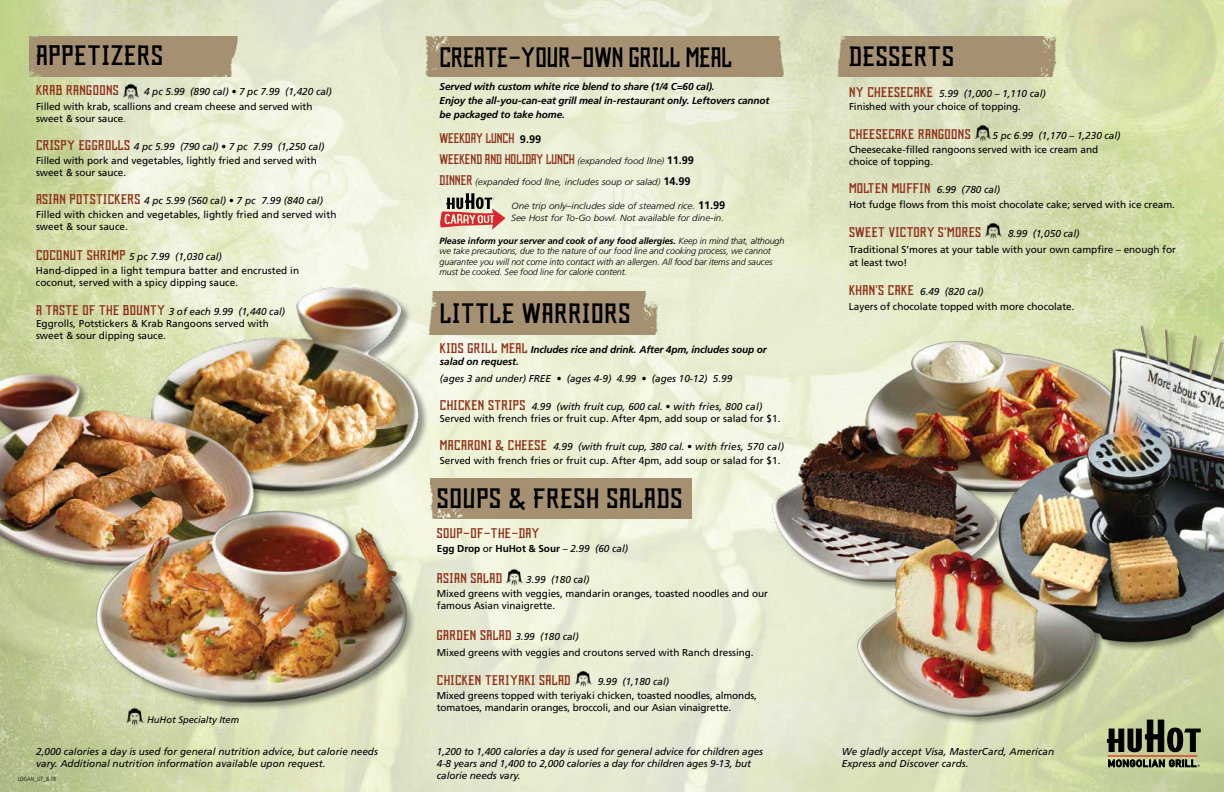
<style>
.page{position:relative;width:1224px;height:792px;background:#fff}
.page>*{position:absolute;margin:0;border:0;box-sizing:border-box;transform-origin:0 0}
.t1{font:28px "Omar";letter-spacing:.025em;color:#000;scale:1.1 1}
.t2{font:28px "Omar";color:#000}
.t3{font:14px "Omar";letter-spacing:.025em;color:#8f331c;scale:1.1 1}
.t4{font:14px/21px "Omar";color:#8f331c}
.t5{font:10px/12px "Frutiger LT Std";letter-spacing:-.005em;color:#000}
.t6{font:italic 10px/12px "Frutiger LT Std";letter-spacing:-.005em;color:#000}
.t7{font:italic 700 10px/14px "Frutiger LT Std";letter-spacing:-.01em;color:#000}
.t8{font:700 10px "Frutiger LT Std";letter-spacing:-.005em;color:#000}
.t9{font:italic 9.5px "Frutiger LT Std";letter-spacing:-.005em;color:#000}
.t10{font:italic 300 9px/10.5px "Frutiger LT Std";letter-spacing:-.01em;color:#000}
.t11{font:italic 300 9px/12px "Frutiger LT Std";letter-spacing:-.01em;color:#000;scale:1.1 1}
.t12{font:300 condensed 6px "Frutiger LT Std";letter-spacing:-.005em;color:#000}
.s1{font-weight:300;font-style:italic}
.s2{font-family:"Omar";font-size:14px;color:#8f331c}
.s3{font-style:italic}
.s4{font-family:"Frutiger LT Std";font-weight:700;font-size:11px;color:#000}
.s5{font-family:"Frutiger LT Std";font-weight:300;font-style:italic;font-size:9px;color:#000}
.s6{font-family:"Omar";font-weight:400;font-style:normal;font-size:14px;color:#8f331c}
.s7{font-weight:700;font-style:normal;font-size:11px}
.s8{font-weight:700}
.s9{font-weight:400}
.s10{font-weight:400;font-style:italic}
.s11{font-family:"Frutiger LT Std";font-style:italic;font-size:10px;color:#000}
</style>
<div class="page">
<img style="left:0;top:0;width:1224px;height:792px">
<img style="left:29px;top:36px;width:220px;height:41px">
<img style="left:120px;top:83px;width:21px;height:18px">
<img style="left:826px;top:36px;width:231px;height:41px">
<img style="left:972px;top:125px;width:21px;height:18px">
<img style="left:983px;top:222px;width:21px;height:18px">
<img style="left:865px;top:339px;width:119px;height:87px">
<img style="left:984px;top:314px;width:240px;height:355px">
<div style="left:773px;top:426px;width:234px;height:166px;background:#000;opacity:.4"></div>
<img style="left:763px;top:426px;width:234px;height:156px">
<div style="left:843px;top:533px;width:262px;height:200px;background:#000;opacity:.4"></div>
<img style="left:839px;top:525px;width:262px;height:201px">
<div style="left:431px;top:478px;width:260px;height:40px;background:#a59172"></div>
<img style="left:417px;top:36px;width:380px;height:40px">
<div style="left:429px;top:291px;width:234px;height:43px;background:#a59172"></div>
<img style="left:504px;top:569px;width:21px;height:18px">
<img style="left:572px;top:670px;width:22px;height:19px">
<img style="left:123px;top:712px;width:23px;height:15px">
<div style="left:152px;top:287px;width:277px;height:214px;background:#000;opacity:.4"></div>
<img style="left:152px;top:288px;width:267px;height:203px">
<div style="left:0;top:373px;width:263px;height:203px;background:#000;opacity:.4"></div>
<img style="left:0;top:365px;width:253px;height:201px">
<div style="left:96px;top:511px;width:320px;height:201px;background:#000;opacity:.4"></div>
<img style="left:91px;top:510px;width:327px;height:195px">
<hr style="left:1108px;top:755px;width:89px;height:2px;background:#ee3524">
<svg style="left:1107px;top:719px;width:94px;height:34px;background:#6a7153"></svg>
<svg style="left:1108px;top:760px;width:92px;height:7px"></svg>
<svg style="left:440px;top:193px;width:65px;height:36px;background:#c4988b"></svg>
<h1 class="t1" style="left:36px;top:39px;width:117px">APPETIZERS</h1>
<h2 class="t3" style="left:36px;top:82px;width:77px">KRAB RANGOONS</h2>
<p class="t6" style="left:144px;top:86px;width:189px">4 pc 5.99 (890 cal) • 7 pc 7.99 (1,420 cal)</p>
<p class="t5" style="left:36px;top:100px;width:278px">Filled with krab, scallions and cream cheese and served with sweet &amp; sour sauce<span class="s1">.</span></p>
<p class="t5" style="left:36px;top:139px;width:290px;line-height:14.2px"><span class="s2">CRISPY EGGROLLS</span> <span class="s3">4 pc 5.99 (790 cal) • 7 pc 7.99 (1,250 cal)<br></span>Filled with pork and vegetables, lightly fried and served with</p>
<p class="t5" style="left:36px;top:166px;width:92px">sweet &amp; sour sauce.</p>
<p class="t5" style="left:36px;top:193px;width:302px;line-height:14.2px"><span class="s2">ASIAN POTSTICKERS</span> <span class="s3">4 pc 5.99 (560 cal) • 7 pc 7.99 (840 cal)<br></span>Filled with chicken and vegetables, lightly fried and served with</p>
<p class="t5" style="left:36px;top:221px;width:94px">sweet &amp; sour sauce.</p>
<p class="t5" style="left:36px;top:250px;width:265px;line-height:14.2px"><span class="s2">COCONUT SHRIMP</span> <span class="s3">5 pc 7.99 (1,030 cal)<br></span>Hand-dipped in a light tempura batter and encrusted in</p>
<p class="t5" style="left:36px;top:277px;width:204px">coconut, served with a spicy dipping sauce.</p>
<p class="t5" style="left:36px;top:306px;width:251px"><span class="s2">A TASTE OF THE BOUNTY</span> <span class="s3">3 of each 9.99 (1,440 cal)<br></span>Eggrolls, Potstickers &amp; Krab Rangoons served with sweet &amp; sour dipping sauce.</p>
<p class="t9" style="left:147px;top:714px;width:94px">HuHot Specialty Item</p>
<p class="t6" style="left:36px;top:746px;width:343px">2,000 calories a day is used for general nutrition advice, but calorie needs vary. Additional nutrition information available upon request.</p>
<p class="t12" style="left:18px;top:775px;width:40px">LOGAN_UT_8.18</p>
<h1 class="t2" style="left:440px;top:40px;width:294px">CREATE-YOUR-OWN GRILL MEAL</h1>
<p class="t7" style="left:440px;top:79px;width:331px">Served with custom white rice blend to share (1/4 C=60 cal).<br>Enjoy the all-you-can-eat grill meal in-restaurant only. Leftovers cannot be packaged to take home.</p>
<h2 class="t4" style="left:440px;top:128px;width:256px">WEEKDAY LUNCH <span class="s4">9.99<br></span>WEEKEND AND HOLIDAY LUNCH <span class="s5">(expanded food lIne)</span> <span class="s4">11.99</span></h2>
<p class="t11" style="left:440px;top:176px;width:230px"><span class="s6">DINNER</span> (expanded food lIne, includes soup or salad) <span class="s7">14.99</span></p>
<p class="t11" style="left:511px;top:200px;width:196px">One trip only–includes side of steamed rice. <span class="s7">11.99<br></span>See Host for To-Go bowl. Not available for dine-in.</p>
<p class="t10" style="left:440px;top:235px;width:347px"><span class="s8">Please inform your server and cook of any food allergies.</span> Keep in mind that, although we take precautions, due to the nature of our food line and cooking process, we cannot guarantee you will not come into contact with an allergen. All food bar items and sauces must be cooked. See food line for calorie content.</p>
<h1 class="t1" style="left:440px;top:296px;width:175px">LITTLE WARRIORS</h1>
<p class="t7" style="left:440px;top:344px;width:328px;line-height:12px"><span class="s6">KIDS GRILL MEAL</span> Includes rice and drink. After 4pm, includes soup or salad on request.</p>
<p class="t6" style="left:440px;top:372px;width:294px">(ages 3 and under) FREE • (ages 4-9) 4.99 • (ages 10-12) 5.99</p>
<p class="t5" style="left:440px;top:400px;width:342px"><span class="s2">CHICKEN STRIPS</span> <span class="s3">4.99 (with fruit cup, 600 cal.</span> <span class="s1">•</span> <span class="s3">with fries, 800 cal)<br></span>Served with french fries or fruit cup. After 4pm, add soup or salad for $1.</p>
<p class="t5" style="left:440px;top:439px;width:346px;line-height:14.2px"><span class="s2">MACARONI &amp; CHEESE</span> <span class="s3">4.99 (with fruit cup, 380 cal.</span> <span class="s1">•</span> <span class="s3">with fries, 570 cal)<br></span>Served with french fries or fruit cup. After 4pm, add soup or salad for $1.</p>
<h1 class="t1" style="left:437px;top:481px;width:225px">SOUPS &amp; FRESH SALADS</h1>
<h2 class="t3" style="left:437px;top:525px;width:95px">SOUP-OF-THE-DAY</h2>
<p class="t8" style="left:437px;top:543px;width:193px">Egg Drop <span class="s9">or</span> HuHot &amp; Sour <span class="s9">–</span> <span class="s10">2.99 (60 cal)</span></p>
<h2 class="t3" style="left:437px;top:570px;width:61px">ASIAN SALAD</h2>
<p class="t6" style="left:526px;top:574px;width:65px">3.99 (180 cal)</p>
<p class="t5" style="left:437px;top:588px;width:333px">Mixed greens with veggies, mandarin oranges, toasted noodles and our famous Asian vinaigrette.</p>
<p class="t5" style="left:437px;top:629px;width:318px;line-height:15.2px"><span class="s2">GARDEN SALAD</span> <span class="s3">3.99 (180 cal)<br></span>Mixed greens with veggies and croutons served with Ranch dressing.</p>
<h2 class="t3" style="left:437px;top:671px;width:123px">CHICKEN TERIYAKI SALAD</h2>
<p class="t6" style="left:598px;top:675px;width:73px">9.99 (1,180 cal)</p>
<p class="t5" style="left:437px;top:689px;width:322px">Mixed greens topped with teriyaki chicken, toasted noodles, almonds, tomatoes, mandarin oranges, broccoli, and our Asian vinaigrette.</p>
<p class="t6" style="left:437px;top:746px;width:328px">1,200 to 1,400 calories a day is used for general advice for children ages<br>4-8 years and 1,400 to 2,000 calories a day for children ages 9-13, but calorie needs vary.</p>
<h1 class="t1" style="left:849px;top:40px;width:97px">DESSERTS</h1>
<p class="t5" style="left:849px;top:87px;width:198px;line-height:13.1px"><span class="s2">NY CHEESECAKE</span> <span class="s3">5.99 (1,000 – 1,110 cal)<br></span>Finished with your choice of topping.</p>
<h2 class="t3" style="left:849px;top:126px;width:112px">CHEESECAKE RANGOONS</h2>
<p class="t6" style="left:992px;top:130px;width:130px">5 pc 6.99 (1,170 – 1,230 cal)</p>
<p class="t5" style="left:849px;top:144px;width:251px">Cheesecake-filled rangoons served with ice cream and choice of topping.</p>
<h2 class="t3" style="left:849px;top:180px;width:139px">MOLTEN MUFFIN <span class="s11">6.99 (780 cal)</span></h2>
<p class="t5" style="left:849px;top:199px;width:328px">Hot fudge flows from this moist chocolate cake; served with ice cream.</p>
<h2 class="t3" style="left:849px;top:224px;width:122px">SWEET VICTORY S’MORES</h2>
<p class="t6" style="left:1008px;top:228px;width:73px">8.99 (1,050 cal)</p>
<p class="t5" style="left:849px;top:243px;width:329px;line-height:13px">Traditional S’mores at your table with your own campfire – enough for at least two!</p>
<p class="t5" style="left:849px;top:284px;width:227px;line-height:15.2px"><span class="s2">KHAN’S CAKE</span> <span class="s3">6.49 (820 cal)<br></span>Layers of chocolate topped with more chocolate.</p>
<p class="t6" style="left:842px;top:746px;width:214px">We gladly accept Visa, MasterCard, American<br>Express and Discover cards.</p>
</div>
